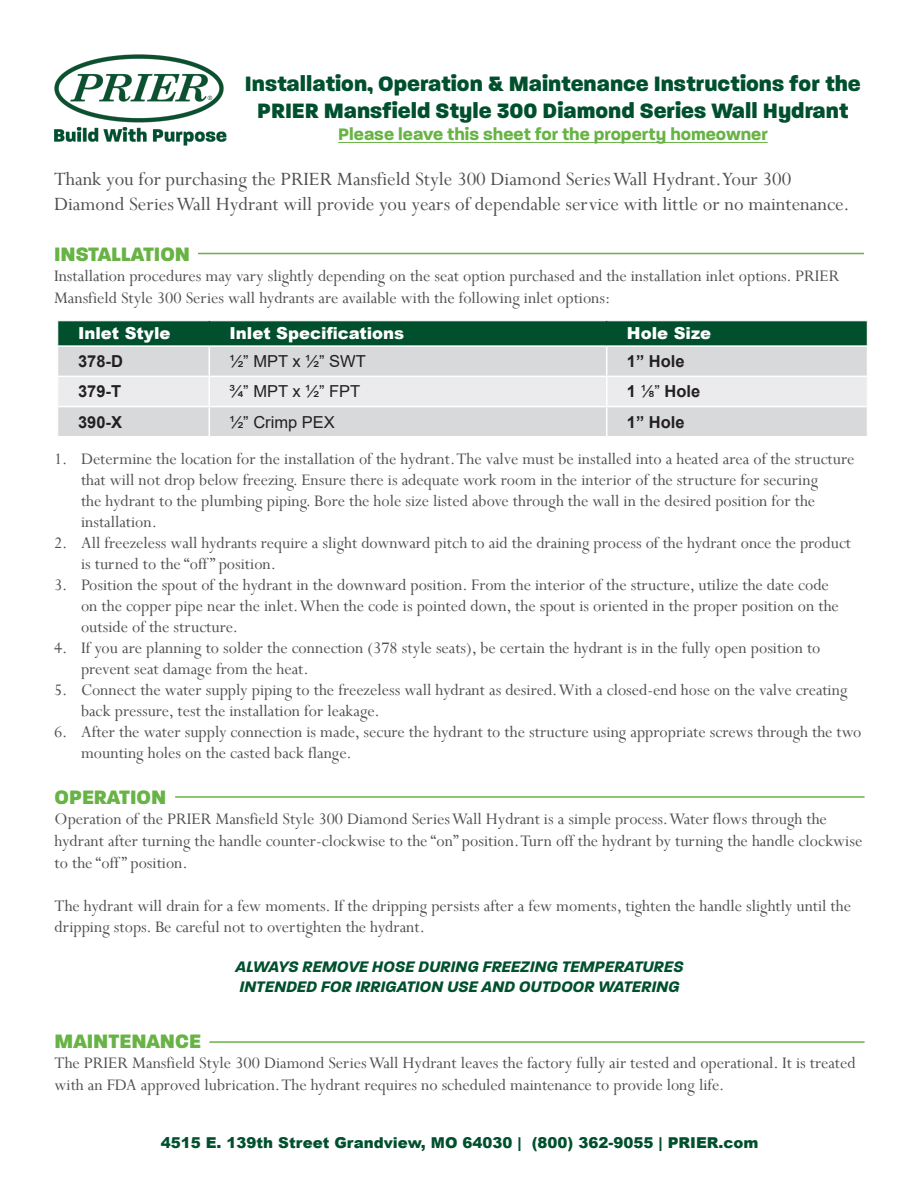
<style>
.page{position:relative;width:918px;height:1188px;background:#fff}
.page>*{position:absolute;margin:0;border:0;box-sizing:border-box;transform-origin:0 0}
.t1{font:800 22.5px "Paralucent";color:#00502e}
.t2{font:21px/25.2px "Perpetua";color:#4e4f50}
.t3{font:800 21px "Paralucent";color:#68b345}
.t4{font:18px/21px "Perpetua";color:#4e4f50}
.t5{font:700 18px "Paralucent";color:#68b345}
.t6{font:italic 700 16.5px "Paralucent";color:#00502e}
.t7{font:16.5px "Arial";color:#231f20}
.t8{font:900 16.5px "Arial";color:#fff}
.t9{font:700 16.5px "Arial";color:#231f20}
.t10{font:900 15px "Arial";color:#00502e}
.s1{font-weight:400}
</style>
<div class="page">
<img style="left:54px;top:54px;width:173px;height:92px">
<hr style="left:338px;top:142px;width:430px;height:1px;background:#68b345">
<hr style="left:198px;top:253px;width:666px;height:1px;background:#68b345">
<hr style="left:175px;top:796px;width:690px;height:2px;background:#68b345">
<hr style="left:209px;top:1041px;width:656px;height:2px;background:#68b345">
<svg style="left:57px;top:321px;width:811px;height:115px;background:#b1c2bd"></svg>
<p class="t1" style="left:245px;top:70px;width:617px">Installation, Operation &amp; Maintenance Instructions for the</p>
<p class="t1" style="left:257px;top:97px;width:593px">PRIER Mansfield Style 300 Diamond Series Wall Hydrant</p>
<p class="t5" style="left:338px;top:124px;width:431px">Please leave this sheet for the property homeowner</p>
<p class="t2" style="left:54px;top:166px;width:797px">Thank you for purchasing the PRIER Mansfield Style 300 Diamond Series Wall Hydrant. Your 300<br>Diamond Series Wall Hydrant will provide you years of dependable service with little or no maintenance.</p>
<p class="t3" style="left:54px;top:241px;width:138px">INSTALLATION</p>
<p class="t4" style="left:54px;top:265px;width:787px;line-height:21.6px">Installation procedures may vary slightly depending on the seat option purchased and the installation inlet options. PRIER<br>Mansfield Style 300 Series wall hydrants are available with the following inlet options:</p>
<p class="t8" style="left:78px;top:321px;width:94px">Inlet Style</p>
<p class="t8" style="left:230px;top:321px;width:176px">Inlet Specifications</p>
<p class="t8" style="left:627px;top:321px;width:86px">Hole Size</p>
<p class="t9" style="left:78px;top:350px;width:46px">378-D</p>
<p class="t7" style="left:230px;top:350px;width:138px">1/2” MPT x 1/2” SWT</p>
<p class="t9" style="left:627px;top:350px;width:59px">1” Hole</p>
<p class="t9" style="left:78px;top:380px;width:45px">379-T</p>
<p class="t7" style="left:230px;top:380px;width:132px">3/4” MPT x 1/2” FPT</p>
<p class="t9" style="left:627px;top:380px;width:75px">1 <span class="s1">1/8”</span> Hole</p>
<p class="t9" style="left:78px;top:410px;width:46px">390-X</p>
<p class="t7" style="left:230px;top:411px;width:107px">1/2” Crimp PEX</p>
<p class="t9" style="left:627px;top:410px;width:59px">1” Hole</p>
<p class="t4" style="left:81px;top:448px;width:775px;text-indent:-27px">1. Determine the location for the installation of the hydrant. The valve must be installed into a heated area of the structure that will not drop below freezing. Ensure there is adequate work room in the interior of the structure for securing<br>the hydrant to the plumbing piping. Bore the hole size listed above through the wall in the desired position for the installation.</p>
<p class="t4" style="left:81px;top:532px;width:772px;text-indent:-27px">2. All freezeless wall hydrants require a slight downward pitch to aid the draining process of the hydrant once the product is turned to the “off ” position.</p>
<p class="t4" style="left:81px;top:574px;width:759px;text-indent:-27px">3. Position the spout of the hydrant in the downward position. From the interior of the structure, utilize the date code on the copper pipe near the inlet. When the code is pointed down, the spout is oriented in the proper position on the outside of the structure.</p>
<p class="t4" style="left:81px;top:637px;width:741px;text-indent:-27px">4. If you are planning to solder the connection (378 style seats), be certain the hydrant is in the fully open position to prevent seat damage from the heat.</p>
<p class="t4" style="left:81px;top:679px;width:768px;text-indent:-27px">5. Connect the water supply piping to the freezeless wall hydrant as desired. With a closed-end hose on the valve creating back pressure, test the installation for leakage.</p>
<p class="t4" style="left:81px;top:721px;width:782px;text-indent:-27px">6. After the water supply connection is made, secure the hydrant to the structure using appropriate screws through the two mounting holes on the casted back flange.</p>
<p class="t3" style="left:55px;top:785px;width:113px">OPERATION</p>
<p class="t4" style="left:55px;top:808px;width:809px;line-height:21.6px">Operation of the PRIER Mansfield Style 300 Diamond Series Wall Hydrant is a simple process. Water flows through the hydrant after turning the handle counter-clockwise to the “on” position. Turn off the hydrant by turning the handle clockwise to the “off ” position.</p>
<p class="t4" style="left:55px;top:895px;width:798px;line-height:21.6px">The hydrant will drain for a few moments. If the dripping persists after a few moments, tighten the handle slightly until the dripping stops. Be careful not to overtighten the hydrant.</p>
<p class="t6" style="left:236px;top:957px;width:450px">ALWAYS REMOVE HOSE DURING FREEZING TEMPERATURES</p>
<p class="t6" style="left:239px;top:977px;width:442px">INTENDED FOR IRRIGATION USE AND OUTDOOR WATERING</p>
<p class="t3" style="left:55px;top:1028px;width:148px">MAINTENANCE</p>
<p class="t4" style="left:55px;top:1052px;width:803px;line-height:21.6px">The PRIER Mansfield Style 300 Diamond Series Wall Hydrant leaves the factory fully air tested and operational. It is treated with an FDA approved lubrication. The hydrant requires no scheduled maintenance to provide long life.</p>
<p class="t10" style="left:161px;top:1131px;width:599px">4515 E. 139th Street Grandview, MO 64030 | (800) 362-9055 | PRIER.com</p>
</div>
